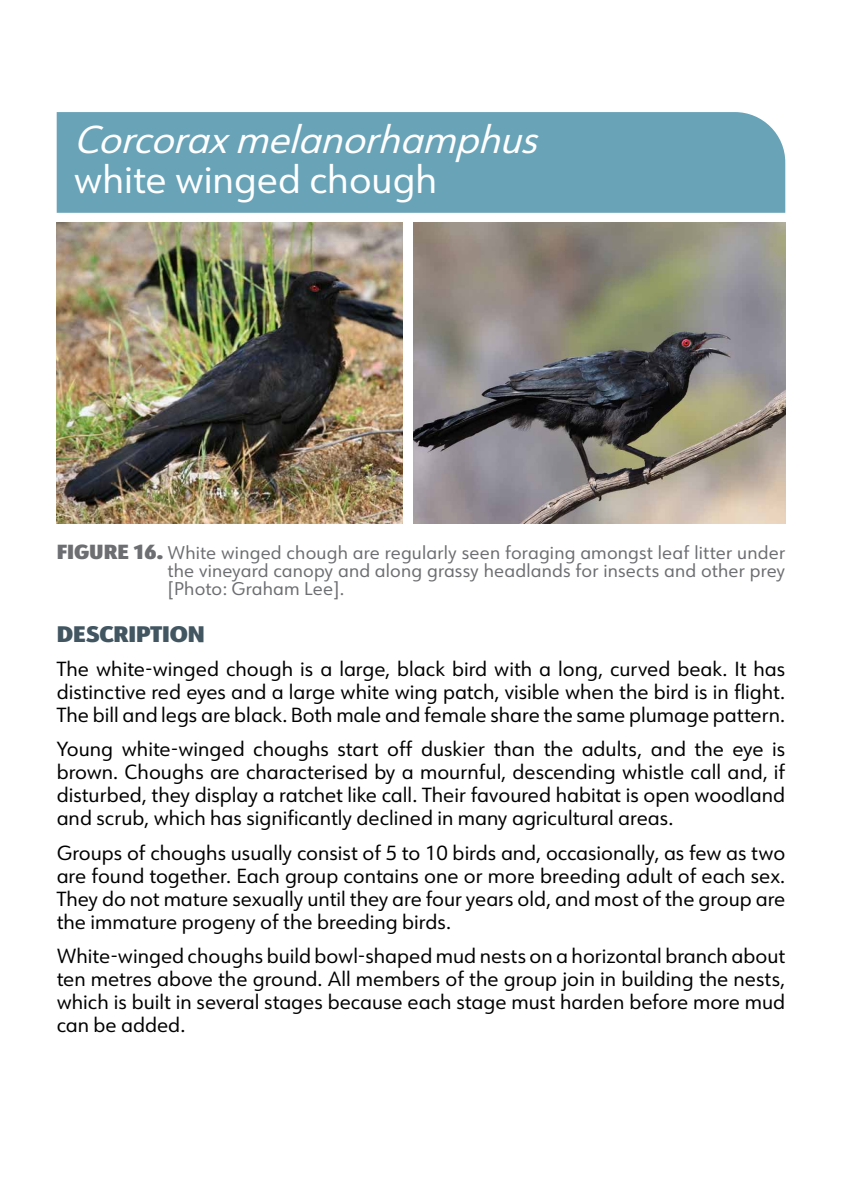
<style>
.page{position:relative;width:842px;height:1191px;background:#fff}
.page>*{position:absolute;margin:0;border:0;box-sizing:border-box;transform-origin:0 0}
.Species_title{font:italic 38px/40px "URW Form";color:#fff}
.Species_subheads{font:22px "URW Form Poster";letter-spacing:.005em;color:#425661}
.Species_text{font:20px/23px "URW Form";color:#000;text-align:justify}
.Figure_caption{font:18px/18px "URW Form";letter-spacing:.01em;color:#6d6e71;text-align:justify}
.s1{font-style:normal}
.s2{font-family:"URW Form Poster";font-size:20px}
</style>
<div class="page">
<div style="left:57px;top:112px;width:728px;height:101px;background:#68a3b8"></div>
<img style="left:57px;top:222px;width:345px;height:301px">
<img style="left:414px;top:222px;width:371px;height:301px">
<p class="Species_title" style="left:74px;top:118px;width:477px">Corcoraxmelanorhamphus <span class="s1">white winged chough</span></p>
<p class="Figure_caption" style="left:167px;top:543px;width:619px;text-indent:-111px"><span class="s2">FIGURE 16.</span> White winged chough are regularly seen foraging amongst leaf litter under the vineyard canopy and along grassy headlands for insects and other prey [Photo: Graham Lee].</p>
<p class="Species_subheads" style="left:57px;top:618px;width:150px">DESCRIPTION</p>
<p class="Species_text" style="left:57px;top:656px;width:730px">The white-winged chough is a large, black bird with a long, curved beak. It has distinctive red eyes and a large white wing patch, visible when the bird is in flight.<br>The bill and legs are black. Both male and female share the same plumage pattern.</p>
<p class="Species_text" style="left:57px;top:737px;width:730px">Young white-winged choughs start off duskier than the adults, and the eye is brown. Choughs are characterised by a mournful, descending whistle call and, if disturbed, they display a ratchet like call. Their favoured habitat is open woodland and scrub, which has significantly declined in many agricultural areas.</p>
<p class="Species_text" style="left:57px;top:840px;width:730px">Groups of choughs usually consist of 5 to 10 birds and, occasionally, as few as two are found together. Each group contains one or more breeding adult of each sex.<br>They do not mature sexually until they are four years old, and most of the group are the immature progeny of the breeding birds.</p>
<p class="Species_text" style="left:57px;top:943px;width:730px">White-winged choughs build bowl-shaped mud nests on a horizontal branch about ten metres above the ground. All members of the group join in building the nests, which is built in several stages because each stage must harden before more mud can be added.</p>
</div>
